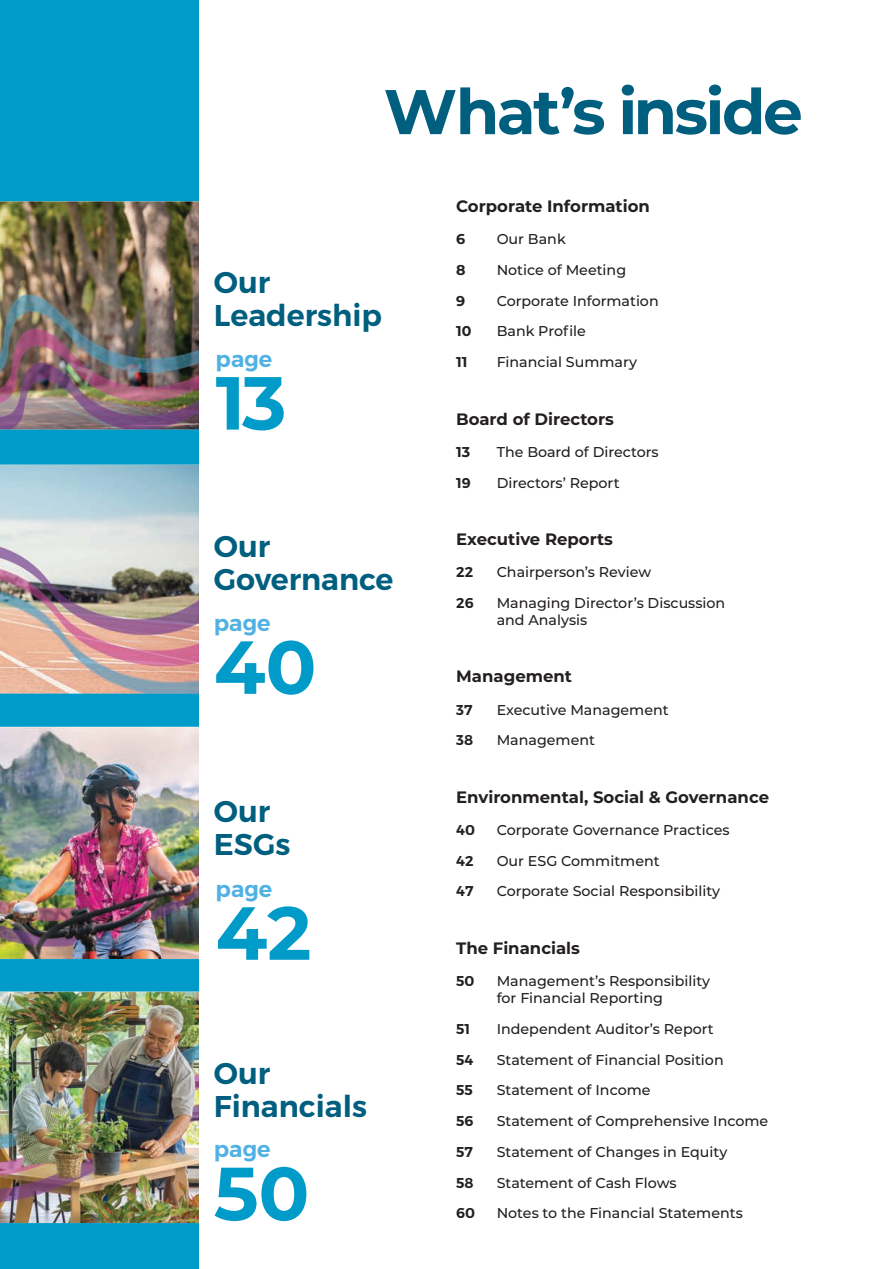
<style>
.page{position:relative;width:891px;height:1269px;background:#fff}
.page>*{position:absolute;margin:0;border:0;box-sizing:border-box;transform-origin:0 0}
.t1{font:700 75px "Montserrat";color:#009bc8}
.t2{font:700 63px "Montserrat";letter-spacing:-.04em;color:#005f7f}
.t3{font:600 30px "Montserrat";color:#005f7f}
.t4{font:600 22.5px "Montserrat";color:#50b1e2}
.t5{font:700 16.5px "Montserrat";color:#231f20}
.t6{font:500 14.25px "Montserrat";color:#231f20}
.t7{font:600 14.25px "Montserrat";color:#231f20}
.t8{font:700 14.25px "Montserrat";color:#231f20}
</style>
<div class="page">
<div style="left:0;top:0;width:198px;height:1269px;background:#009bc8"></div>
<img style="left:0;top:201px;width:198px;height:1023px">
<p class="t2" style="left:384px;top:66px;width:421px">What’s inside</p>
<p class="t3" style="left:214px;top:264px;width:58px">Our</p>
<p class="t3" style="left:214px;top:297px;width:170px">Leadership</p>
<p class="t4" style="left:216px;top:345px;width:58px">page</p>
<p class="t1" style="left:216px;top:349px;width:72px">13</p>
<p class="t3" style="left:214px;top:528px;width:58px">Our</p>
<p class="t3" style="left:214px;top:561px;width:181px">Governance</p>
<p class="t4" style="left:214px;top:609px;width:58px">page</p>
<p class="t1" style="left:214px;top:613px;width:104px">40</p>
<p class="t3" style="left:214px;top:793px;width:58px">Our</p>
<p class="t3" style="left:214px;top:826px;width:78px">ESGs</p>
<p class="t4" style="left:216px;top:875px;width:58px">page</p>
<p class="t1" style="left:216px;top:879px;width:97px">42</p>
<p class="t3" style="left:214px;top:1054px;width:58px">Our</p>
<p class="t3" style="left:214px;top:1087px;width:155px">Financials</p>
<p class="t4" style="left:214px;top:1135px;width:58px">page</p>
<p class="t1" style="left:214px;top:1139px;width:97px">50</p>
<p class="t5" style="left:456px;top:194px;width:195px">Corporate Information</p>
<p class="t8" style="left:456px;top:229px;width:11px">6</p>
<p class="t6" style="left:497px;top:229px;width:71px">Our Bank</p>
<p class="t8" style="left:456px;top:260px;width:11px">8</p>
<p class="t6" style="left:497px;top:260px;width:131px">Notice of Meeting</p>
<p class="t8" style="left:456px;top:290px;width:11px">9</p>
<p class="t6" style="left:497px;top:291px;width:164px">Corporate Information</p>
<p class="t8" style="left:456px;top:321px;width:17px">10</p>
<p class="t6" style="left:497px;top:321px;width:91px">Bank Profile</p>
<p class="t8" style="left:456px;top:352px;width:13px">11</p>
<p class="t6" style="left:497px;top:352px;width:142px">Financial Summary</p>
<p class="t5" style="left:456px;top:407px;width:159px">Board of Directors</p>
<p class="t8" style="left:456px;top:441px;width:16px">13</p>
<p class="t6" style="left:497px;top:442px;width:164px">The Board of Directors</p>
<p class="t7" style="left:456px;top:474px;width:16px">19</p>
<p class="t6" style="left:497px;top:473px;width:124px">Directors’ Report</p>
<p class="t5" style="left:456px;top:527px;width:158px">Executive Reports</p>
<p class="t7" style="left:456px;top:563px;width:18px">22</p>
<p class="t6" style="left:497px;top:562px;width:156px">Chairperson’s Review</p>
<p class="t7" style="left:456px;top:594px;width:19px">26</p>
<p class="t6" style="left:497px;top:593px;width:230px">Managing Director’s Discussion</p>
<p class="t6" style="left:497px;top:610px;width:92px">and Analysis</p>
<p class="t5" style="left:456px;top:665px;width:117px">Management</p>
<p class="t7" style="left:456px;top:701px;width:18px">37</p>
<p class="t6" style="left:497px;top:700px;width:174px">Executive Management</p>
<p class="t7" style="left:456px;top:732px;width:18px">38</p>
<p class="t6" style="left:497px;top:730px;width:100px">Management</p>
<p class="t5" style="left:456px;top:785px;width:314px">Environmental, Social &amp; Governance</p>
<p class="t7" style="left:456px;top:821px;width:20px">40</p>
<p class="t6" style="left:497px;top:820px;width:234px">Corporate Governance Practices</p>
<p class="t7" style="left:456px;top:852px;width:19px">42</p>
<p class="t6" style="left:497px;top:851px;width:164px">Our ESG Commitment</p>
<p class="t7" style="left:456px;top:883px;width:19px">47</p>
<p class="t6" style="left:497px;top:881px;width:225px">Corporate Social Responsibility</p>
<p class="t5" style="left:456px;top:936px;width:125px">The Financials</p>
<p class="t7" style="left:456px;top:972px;width:20px">50</p>
<p class="t6" style="left:497px;top:971px;width:215px">Management’s Responsibility</p>
<p class="t6" style="left:497px;top:988px;width:168px">for Financial Reporting</p>
<p class="t7" style="left:456px;top:1020px;width:16px">51</p>
<p class="t6" style="left:497px;top:1019px;width:219px">Independent Auditor’s Report</p>
<p class="t7" style="left:456px;top:1051px;width:19px">54</p>
<p class="t6" style="left:497px;top:1050px;width:229px">Statement of Financial Position</p>
<p class="t7" style="left:456px;top:1082px;width:18px">55</p>
<p class="t6" style="left:497px;top:1080px;width:155px">Statement of Income</p>
<p class="t7" style="left:456px;top:1112px;width:19px">56</p>
<p class="t6" style="left:497px;top:1111px;width:273px">Statement of Comprehensive Income</p>
<p class="t7" style="left:456px;top:1143px;width:18px">57</p>
<p class="t6" style="left:497px;top:1142px;width:232px">Statement of Changes in Equity</p>
<p class="t7" style="left:456px;top:1174px;width:19px">58</p>
<p class="t6" style="left:497px;top:1173px;width:181px">Statement of Cash Flows</p>
<p class="t7" style="left:456px;top:1205px;width:20px">60</p>
<p class="t6" style="left:497px;top:1203px;width:248px">Notes to the Financial Statements</p>
</div>
